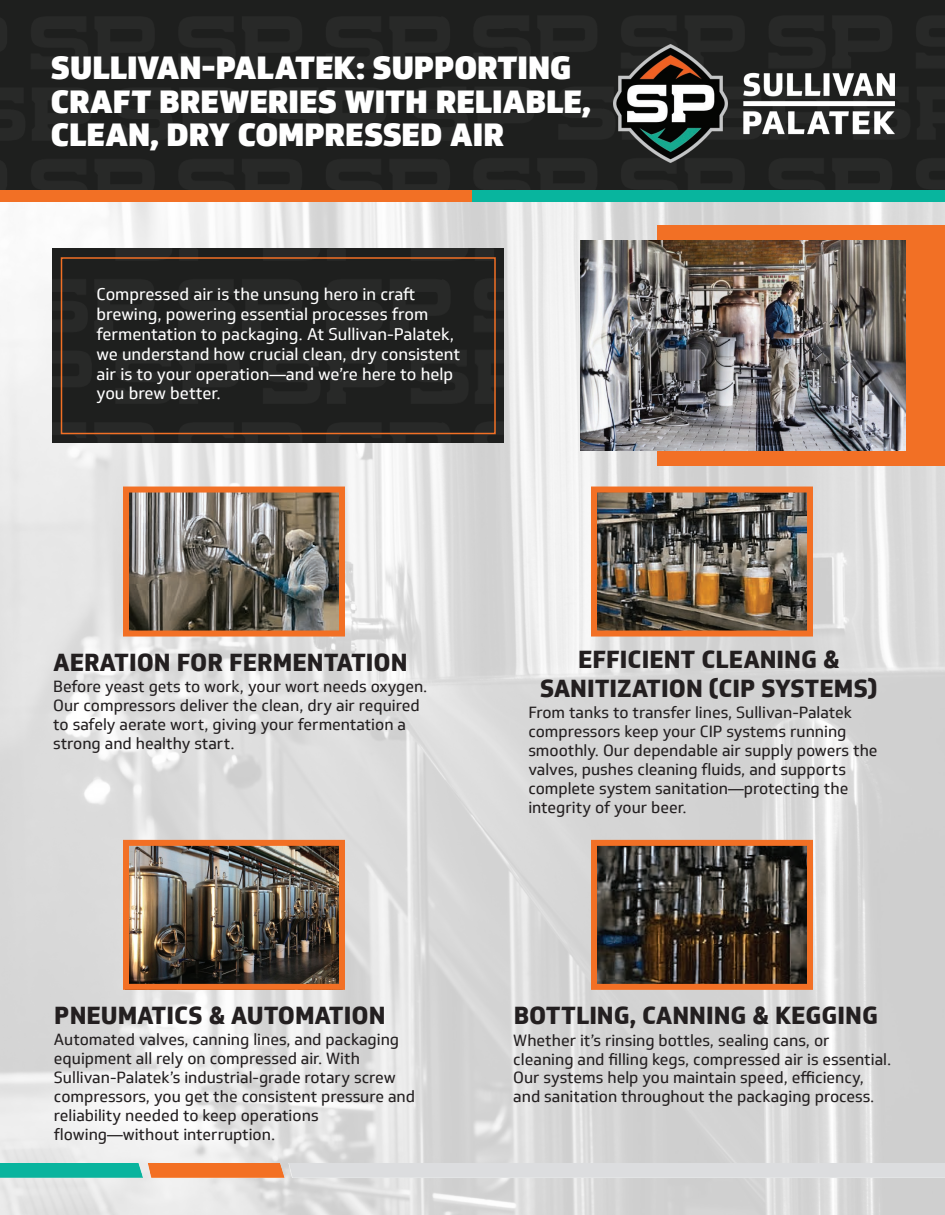
<style>
.page{position:relative;width:945px;height:1215px;background:#fff}
.page>*{position:absolute;margin:0;border:0;box-sizing:border-box;transform-origin:0 0}
.t1{font:900 31.35px/33.6px "Soleto";color:#fff}
.t2{font:800 24px/28.8px "Soleto";color:#231f20;text-align:center}
.t3{font:16.5px/19.8px "Soleto";color:#fff}
.t4{font:15.75px/18.9px "Soleto";color:#231f20}
</style>
<div class="page">
<img style="left:0;top:202px;width:945px;height:1013px">
<img style="left:0;top:0;width:945px;height:190px">
<div style="left:0;top:190px;width:473px;height:12px;background:#f27025"></div>
<div style="left:473px;top:190px;width:472px;height:12px;background:#08b59e"></div>
<img style="left:614px;top:45px;width:280px;height:118px">
<img style="left:51px;top:248px;width:453px;height:195px">
<div style="left:61px;top:257px;width:435px;height:177px;border:2px solid #f27025"></div>
<div style="left:657px;top:226px;width:288px;height:240px;background:#f27025"></div>
<img style="left:580px;top:241px;width:326px;height:210px">
<img style="left:0;top:1163px;width:945px;height:14px">
<img style="left:130px;top:494px;width:208px;height:136px">
<img style="left:598px;top:494px;width:208px;height:136px">
<div style="left:123px;top:487px;width:222px;height:150px;border:6px solid #f27025"></div>
<div style="left:591px;top:487px;width:222px;height:150px;border:6px solid #f27025"></div>
<img style="left:130px;top:847px;width:208px;height:136px">
<img style="left:598px;top:847px;width:208px;height:136px">
<div style="left:591px;top:840px;width:222px;height:150px;border:6px solid #f27025"></div>
<div style="left:123px;top:840px;width:222px;height:150px;border:6px solid #f27025"></div>
<h1 class="t1" style="left:51px;top:51px;width:542px">SULLIVAN-PALATEK: SUPPORTING<br>CRAFT BREWERIES WITH RELIABLE,<br>CLEAN, DRY COMPRESSED AIR</h1>
<p class="t3" style="left:97px;top:285px;width:365px">Compressed air is the unsung hero in craft brewing, powering essential processes from fermentation to packaging. At Sullivan-Palatek, we understand how crucial clean, dry consistent air is to your operation—and we’re here to help you brew better.</p>
<h2 class="t2" style="left:54px;top:648px;width:356px">AERATION FOR FERMENTATION</h2>
<p class="t4" style="left:53px;top:677px;width:376px">Before yeast gets to work, your wort needs oxygen.<br>Our compressors deliver the clean, dry air required to safely aerate wort, giving your fermentation a strong and healthy start.</p>
<h2 class="t2" style="left:54px;top:1001px;width:333px">PNEUMATICS &amp; AUTOMATION</h2>
<p class="t4" style="left:54px;top:1030px;width:363px">Automated valves, canning lines, and packaging equipment all rely on compressed air. With Sullivan-Palatek’s industrial-grade rotary screw compressors, you get the consistent pressure and reliability needed to keep operations flowing—without interruption.</p>
<h2 class="t2" style="left:540px;top:645px;width:339px">EFFICIENT CLEANING &amp;<br>SANITIZATION (CIP SYSTEMS)</h2>
<p class="t4" style="left:528px;top:703px;width:351px">From tanks to transfer lines, Sullivan-Palatek compressors keep your CIP systems running smoothly. Our dependable air supply powers the valves, pushes cleaning fluids, and supports complete system sanitation—protecting the integrity of your beer.</p>
<h2 class="t2" style="left:514px;top:1002px;width:366px">BOTTLING, CANNING &amp; KEGGING</h2>
<p class="t4" style="left:513px;top:1031px;width:379px">Whether it’s rinsing bottles, sealing cans, or cleaning and filling kegs, compressed air is essential.<br>Our systems help you maintain speed, efficiency, and sanitation throughout the packaging process.</p>
</div>
